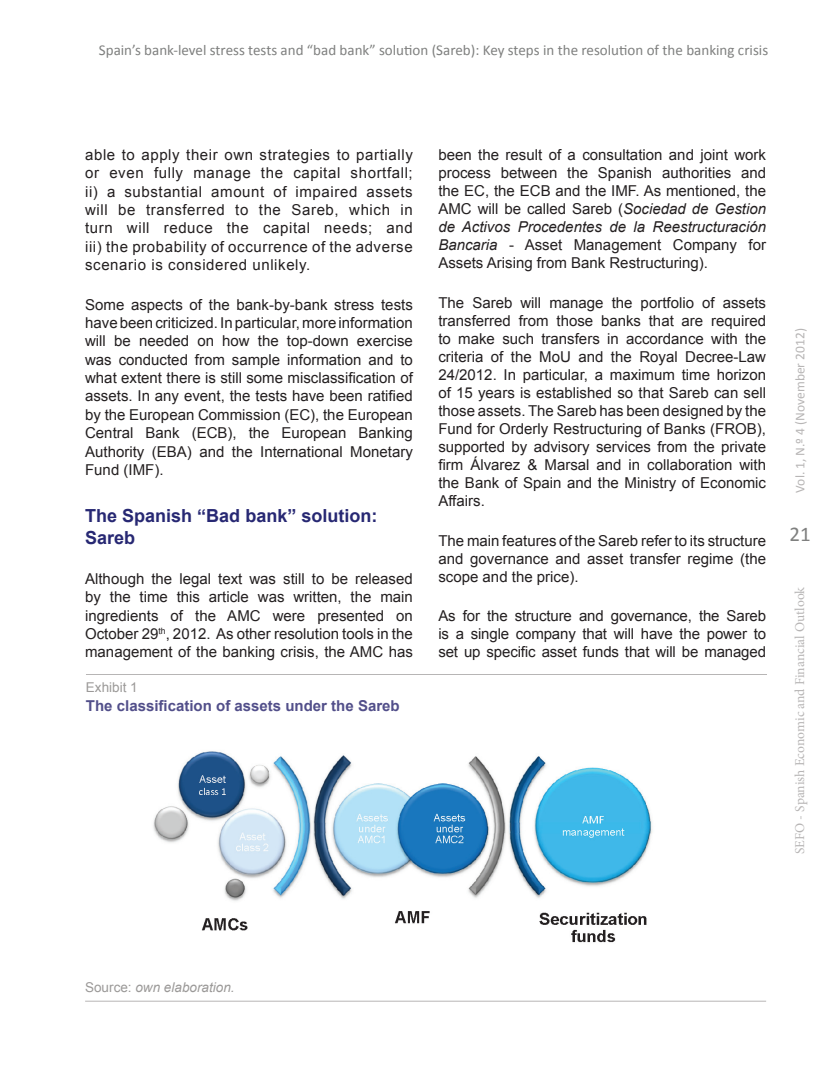
<style>
.page{position:relative;width:830px;height:1085px;background:#fff}
.page>*{position:absolute;margin:0;border:0;box-sizing:border-box;transform-origin:0 0}
.t1{font:21px "Calibri";color:#7f807f}
._5-EPIGRAFE{font:700 18px/21.9px "Arial";color:#272873}
._7-TEXTO_GENERAL{font:15px/18px "Arial";color:#231f20;text-align:justify}
.t2{font:15px "Calibri";color:#7f807f}
._10-EXHIBIT__Titulo{font:700 15px "Arial";color:#524f8a}
.t3{font:13.5px "Minion Pro";color:#b7b5b5}
.t4{font:13.5px "Calibri";color:#b7b5b5}
._11-EXHIBIT__SOURCE{font:italic 13.5px "Arial";color:#9b9998}
._9-EXHIBIT-TABLE__PA{font:13.5px "Arial";color:#9b9998}
.s1{font-style:italic}
.s2{font-style:normal}
</style>
<div class="page">
<img style="left:153px;top:751px;width:500px;height:192px">
<hr style="left:86px;top:674px;width:680px;height:1px;background:#b7b5b5">
<hr style="left:85px;top:1000px;width:680px;height:1px;background:#b7b5b5">
<p class="t2" style="left:99px;top:40px;width:670px">Spain’s bank-level stress tests and “bad bank” solution (Sareb): Key steps in the resolution of the banking crisis</p>
<p class="_7-TEXTO_GENERAL" style="left:85px;top:145px;width:329px">able to apply their own strategies to partially or even fully manage the capital shortfall; ii) a substantial amount of impaired assets will be transferred to the Sareb, which in turn will reduce the capital needs; and iii) the probability of occurrence of the adverse scenario is considered unlikely.</p>
<p class="_7-TEXTO_GENERAL" style="left:85px;top:295px;width:329px">Some aspects of the bank-by-bank stress tests have been criticized. In particular, more information will be needed on how the top-down exercise was conducted from sample information and to what extent there is still some misclassification of assets. In any event, the tests have been ratified by the European Commission (EC), the European Central Bank (ECB), the European Banking Authority (EBA) and the International Monetary Fund (IMF).</p>
<p class="_5-EPIGRAFE" style="left:85px;top:505px;width:294px">The Spanish “Bad bank” solution:<br>Sareb</p>
<p class="_7-TEXTO_GENERAL" style="left:85px;top:569px;width:329px">Although the legal text was still to be released by the time this article was written, the main ingredients of the AMC were presented on October 29<sup>th</sup>, 2012. As other resolution tools in the management of the banking crisis, the AMC has</p>
<p class="_9-EXHIBIT-TABLE__PA" style="left:86px;top:678px;width:53px">Exhibit 1</p>
<p class="_10-EXHIBIT__Titulo" style="left:86px;top:696px;width:315px">The classification of assets under the Sareb</p>
<p class="_7-TEXTO_GENERAL" style="left:438px;top:146px;width:329px">been the result of a consultation and joint work process between the Spanish authorities and the EC, the ECB and the IMF. As mentioned, the AMC will be called Sareb (<span class="s1">Sociedad de Gestion de Activos Procedentes de la Reestructuración Bancaria</span> - Asset Management Company for Assets Arising from Bank Restructuring).</p>
<p class="_7-TEXTO_GENERAL" style="left:438px;top:293px;width:329px">The Sareb will manage the portfolio of assets transferred from those banks that are required to make such transfers in accordance with the criteria of the MoU and the Royal Decree-Law 24/2012. In particular, a maximum time horizon of 15 years is established so that Sareb can sell those assets. The Sareb has been designed by the Fund for Orderly Restructuring of Banks (FROB), supported by advisory services from the private firm Álvarez &amp; Marsal and in collaboration with the Bank of Spain and the Ministry of Economic Affairs.</p>
<p class="_7-TEXTO_GENERAL" style="left:438px;top:531px;width:329px">The main features of the Sareb refer to its structure and governance and asset transfer regime (the scope and the price).</p>
<p class="_7-TEXTO_GENERAL" style="left:438px;top:607px;width:329px">As for the structure and governance, the Sareb is a single company that will have the power to set up specific asset funds that will be managed</p>
<p class="t4" style="left:791px;top:492px;width:166px;rotate:-90deg">Vol. 1, N.º 4 (November 2012)</p>
<h1 class="t1" style="left:789px;top:520px;width:23px">21</h1>
<p class="t3" style="left:790px;top:853px;width:268px;rotate:-90deg">SEFO - Spanish Economic and Financial Outlook</p>
<p class="_11-EXHIBIT__SOURCE" style="left:85px;top:978px;width:151px"><span class="s2">Source:</span> own elaboration.</p>
</div>
